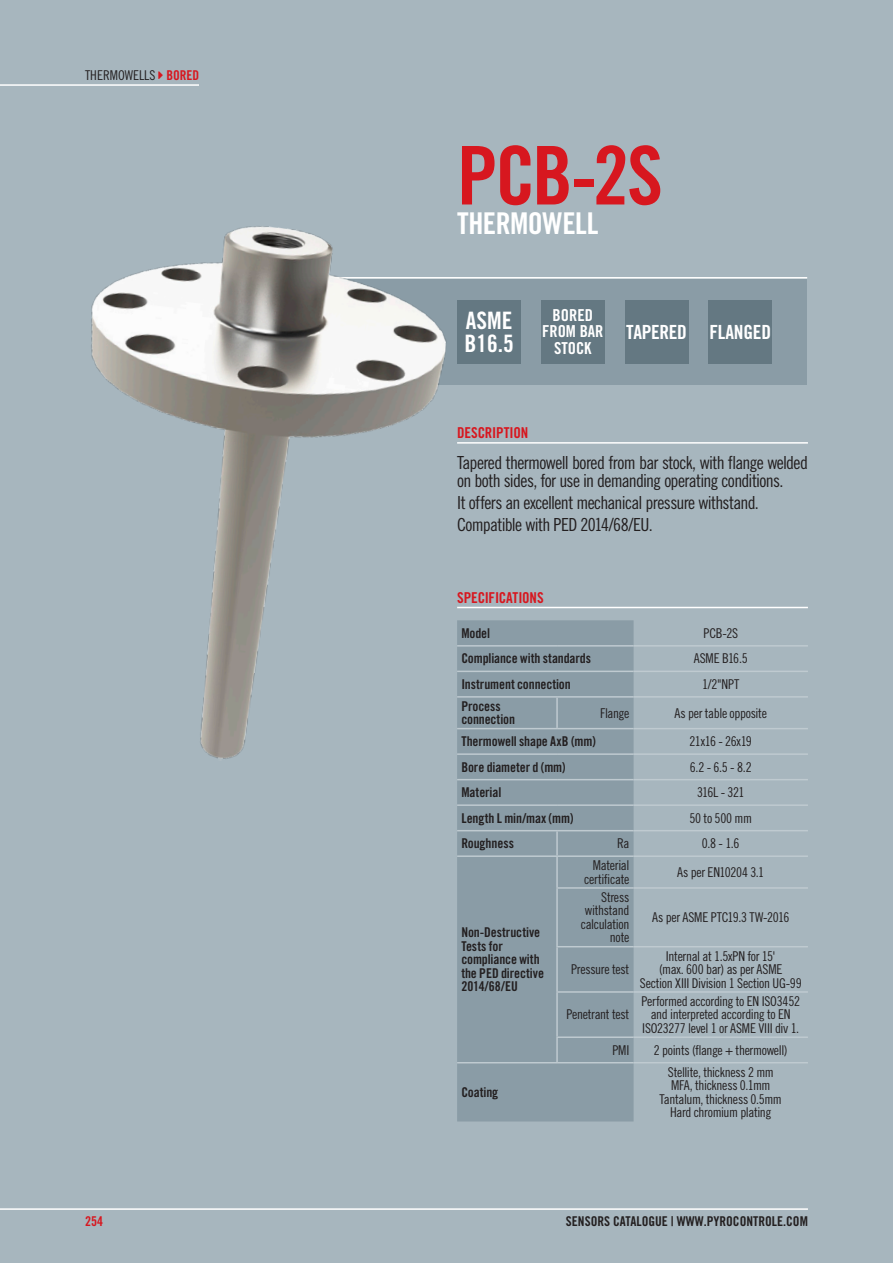
<style>
.page{position:relative;width:893px;height:1263px;background:#a7b6be}
.page>*{position:absolute;margin:0;border:0;box-sizing:border-box;transform-origin:0 0}
.Titre{font:81px "Trade Gothic LT Std Bd Cn 20";color:#d7171f}
.Sous-titre{font:30px "Trade Gothic LT Std Bd Cn 20";letter-spacing:-.015em;color:#fff}
.t1{font:24px "Trade Gothic LT Std Bd Cn 20";color:#fff}
.t2{font:19.5px "Trade Gothic LT Std Bd Cn 20";letter-spacing:-.015em;color:#fff}
.texte_description{font:18px/18px "Trade Gothic LT Std Cn 18";letter-spacing:-.04em;color:#231f20}
.t3{font:16.5px/16.5px "Trade Gothic LT Std Bd Cn 20";color:#fff;text-align:center}
.descriptif{font:15px "Trade Gothic LT Std Bd Cn 20";letter-spacing:-.015em;color:#d7171f}
.tablo_-_descriptif{font:13.5px/13.5px "Trade Gothic LT Std Cn 18";letter-spacing:-.025em;color:#231f20;text-align:right}
.tablo_-_caracteristi{font:13.5px/13.5px "Trade Gothic LT Std Bd Cn 20";letter-spacing:-.005em;color:#231f20}
.tablo_-_descriptif-2{font:13.5px "Trade Gothic LT Std Cn 18";color:#231f20}
.t4{font:13.5px "Trade Gothic LT Std Bd Cn 20";color:#d7171f}
.s1{font-family:"Trade Gothic LT Std Bd Cn 20";color:#d7171f}
</style>
<div class="page">
<hr style="left:0;top:1208px;width:808px;height:2px;background:#fff">
<hr style="left:0;top:84px;width:199px;height:2px;background:#fff">
<hr style="left:457px;top:442px;width:351px;height:2px;background:#fff">
<div style="left:261px;top:278px;width:546px;height:106px;background:#8a9ca6"></div>
<hr style="left:302px;top:277px;width:505px;height:1px;background:#fff">
<img style="left:91px;top:226px;width:367px;height:533px">
<hr style="left:457px;top:607px;width:351px;height:1px;background:#fff">
<div style="left:457px;top:620px;width:177px;height:501px;background:#8a9ca6"></div>
<hr style="left:457px;top:645px;width:100px;height:2px;background:#bfcad0">
<hr style="left:557px;top:645px;width:77px;height:2px;background:#bfcad0">
<hr style="left:634px;top:645px;width:174px;height:2px;background:#bfcad0">
<hr style="left:457px;top:671px;width:100px;height:1px;background:#bfcad0">
<hr style="left:557px;top:671px;width:77px;height:1px;background:#bfcad0">
<hr style="left:634px;top:671px;width:174px;height:1px;background:#bfcad0">
<hr style="left:457px;top:753px;width:100px;height:2px;background:#bfcad0">
<hr style="left:557px;top:753px;width:77px;height:2px;background:#bfcad0">
<hr style="left:634px;top:753px;width:174px;height:2px;background:#bfcad0">
<hr style="left:457px;top:779px;width:100px;height:1px;background:#bfcad0">
<hr style="left:557px;top:779px;width:77px;height:1px;background:#bfcad0">
<hr style="left:634px;top:779px;width:174px;height:1px;background:#bfcad0">
<hr style="left:457px;top:804px;width:100px;height:2px;background:#bfcad0">
<hr style="left:557px;top:804px;width:77px;height:2px;background:#bfcad0">
<hr style="left:634px;top:804px;width:174px;height:2px;background:#bfcad0">
<hr style="left:457px;top:696px;width:100px;height:2px;background:#bfcad0">
<hr style="left:457px;top:728px;width:100px;height:1px;background:#bfcad0">
<hr style="left:457px;top:830px;width:100px;height:1px;background:#bfcad0">
<hr style="left:457px;top:855px;width:100px;height:2px;background:#bfcad0">
<hr style="left:557px;top:696px;width:77px;height:2px;background:#bfcad0">
<hr style="left:634px;top:696px;width:174px;height:2px;background:#bfcad0">
<hr style="left:557px;top:728px;width:77px;height:1px;background:#bfcad0">
<hr style="left:634px;top:728px;width:174px;height:1px;background:#bfcad0">
<hr style="left:557px;top:830px;width:77px;height:1px;background:#bfcad0">
<hr style="left:634px;top:830px;width:174px;height:1px;background:#bfcad0">
<hr style="left:557px;top:855px;width:77px;height:2px;background:#bfcad0">
<hr style="left:634px;top:855px;width:174px;height:2px;background:#bfcad0">
<hr style="left:556px;top:887px;width:78px;height:2px;background:#bfcad0">
<hr style="left:634px;top:887px;width:174px;height:2px;background:#bfcad0">
<hr style="left:556px;top:946px;width:78px;height:1px;background:#bfcad0">
<hr style="left:634px;top:946px;width:174px;height:1px;background:#bfcad0">
<hr style="left:556px;top:991px;width:78px;height:2px;background:#bfcad0">
<hr style="left:634px;top:991px;width:174px;height:2px;background:#bfcad0">
<hr style="left:556px;top:1036px;width:78px;height:2px;background:#bfcad0">
<hr style="left:634px;top:1036px;width:174px;height:2px;background:#bfcad0">
<hr style="left:457px;top:1062px;width:100px;height:1px;background:#bfcad0">
<hr style="left:557px;top:1062px;width:77px;height:1px;background:#bfcad0">
<hr style="left:634px;top:1062px;width:174px;height:1px;background:#bfcad0">
<hr style="left:556px;top:698px;width:2px;height:30px;background:#bfcad0">
<hr style="left:556px;top:831px;width:2px;height:24px;background:#bfcad0">
<hr style="left:556px;top:857px;width:2px;height:30px;background:#bfcad0">
<hr style="left:556px;top:889px;width:2px;height:57px;background:#bfcad0">
<hr style="left:556px;top:947px;width:2px;height:44px;background:#bfcad0">
<hr style="left:556px;top:993px;width:2px;height:43px;background:#bfcad0">
<hr style="left:556px;top:1038px;width:2px;height:24px;background:#bfcad0">
<div style="left:457px;top:300px;width:64px;height:63px;background:#647882"></div>
<div style="left:625px;top:300px;width:63px;height:63px;background:#647882"></div>
<div style="left:541px;top:300px;width:64px;height:63px;background:#647882"></div>
<div style="left:708px;top:300px;width:64px;height:63px;background:#647882"></div>
<p class="tablo_-_descriptif-2" style="left:85px;top:67px;width:116px">THERMOWELLS <span class="s1">BORED</span></p>
<p class="Titre" style="left:457px;top:126px;width:207px">PCB-2S</p>
<p class="Sous-titre" style="left:457px;top:206px;width:143px">THERMOWELL</p>
<p class="t1" style="left:466px;top:306px;width:48px">ASME</p>
<p class="t1" style="left:464px;top:328px;width:51px">B16.5</p>
<p class="t3" style="left:542px;top:307px;width:63px">BORED<br>FROM BAR<br>STOCK</p>
<p class="t2" style="left:626px;top:320px;width:62px">TAPERED</p>
<p class="t2" style="left:709px;top:320px;width:63px">FLANGED</p>
<p class="descriptif" style="left:457px;top:423px;width:73px">DESCRIPTION</p>
<p class="texte_description" style="left:457px;top:453px;width:352px">Tapered thermowell bored from bar stock, with flange welded on both sides, for use in demanding operating conditions.</p>
<p class="texte_description" style="left:457px;top:493px;width:303px">It offers an excellent mechanical pressure withstand.</p>
<p class="texte_description" style="left:457px;top:515px;width:197px">Compatible with PED 2014/68/EU.</p>
<p class="descriptif" style="left:457px;top:588px;width:88px">SPECIFICATIONS</p>
<p class="tablo_-_caracteristi" style="left:461px;top:626px;width:30px">Model</p>
<p class="tablo_-_descriptif" style="left:703px;top:626px;width:36px">PCB-2S</p>
<p class="tablo_-_caracteristi" style="left:461px;top:652px;width:131px">Compliance with standards</p>
<p class="tablo_-_descriptif" style="left:694px;top:652px;width:55px">ASME B16.5</p>
<p class="tablo_-_caracteristi" style="left:461px;top:677px;width:111px">Instrument connection</p>
<p class="tablo_-_descriptif" style="left:702px;top:677px;width:39px">1/2"NPT</p>
<p class="tablo_-_caracteristi" style="left:461px;top:699px;width:55px">Process connection</p>
<p class="tablo_-_descriptif" style="left:600px;top:706px;width:31px">Flange</p>
<p class="tablo_-_descriptif" style="left:675px;top:706px;width:94px">As per table opposite</p>
<p class="tablo_-_caracteristi" style="left:461px;top:734px;width:136px">Thermowell shape AxB (mm)</p>
<p class="tablo_-_descriptif" style="left:689px;top:734px;width:64px">21x16 - 26x19</p>
<p class="tablo_-_caracteristi" style="left:461px;top:760px;width:106px">Bore diameter d (mm)</p>
<p class="tablo_-_descriptif" style="left:690px;top:760px;width:63px">6.2 - 6.5 - 8.2</p>
<p class="tablo_-_caracteristi" style="left:461px;top:786px;width:41px">Material</p>
<p class="tablo_-_descriptif" style="left:697px;top:785px;width:49px">316L - 321</p>
<p class="tablo_-_caracteristi" style="left:461px;top:811px;width:114px">Length L min/max (mm)</p>
<p class="tablo_-_descriptif" style="left:689px;top:811px;width:64px">50 to 500 mm</p>
<p class="tablo_-_caracteristi" style="left:461px;top:837px;width:54px">Roughness</p>
<p class="tablo_-_descriptif" style="left:617px;top:837px;width:14px">Ra</p>
<p class="tablo_-_descriptif" style="left:702px;top:837px;width:39px">0.8 - 1.6</p>
<p class="tablo_-_caracteristi" style="left:461px;top:926px;width:84px">Non-Destructive<br>Tests for compliance with the PED directive<br>2014/68/EU</p>
<p class="tablo_-_caracteristi" style="left:461px;top:1085px;width:38px">Coating</p>
<p class="tablo_-_descriptif" style="left:584px;top:858px;width:47px">Material certificate</p>
<p class="tablo_-_descriptif" style="left:677px;top:865px;width:89px">As per EN10204 3.1</p>
<p class="tablo_-_descriptif" style="left:581px;top:890px;width:50px">Stress withstand calculation note</p>
<p class="tablo_-_descriptif" style="left:652px;top:910px;width:139px">As per ASME PTC19.3 TW-2016</p>
<p class="tablo_-_descriptif" style="left:571px;top:962px;width:60px">Pressure test</p>
<p class="tablo_-_descriptif" style="left:566px;top:1008px;width:64px">Penetrant test</p>
<p class="tablo_-_descriptif" style="left:640px;top:949px;width:163px;text-align:center">Internal at 1.5xPN for 15'<br>(max. 600 bar) as per ASME<br>Section XIII Division 1 Section UG-99</p>
<p class="tablo_-_descriptif" style="left:641px;top:994px;width:160px;text-align:center">Performed according to EN ISO3452 and interpreted according to EN<br>ISO23277 level 1 or ASME VIII div 1.</p>
<p class="tablo_-_descriptif" style="left:612px;top:1043px;width:18px">PMI</p>
<p class="tablo_-_descriptif" style="left:654px;top:1043px;width:135px">2 points (flange + thermowell)</p>
<p class="tablo_-_descriptif" style="left:668px;top:1065px;width:108px">Stellite, thickness 2 mm</p>
<p class="tablo_-_descriptif" style="left:671px;top:1078px;width:101px">MFA, thickness 0.1mm</p>
<p class="tablo_-_descriptif" style="left:660px;top:1092px;width:124px">Tantalum, thickness 0.5mm</p>
<p class="tablo_-_descriptif" style="left:670px;top:1105px;width:103px">Hard chromium plating</p>
<p class="t4" style="left:85px;top:1213px;width:19px">254</p>
<p class="tablo_-_caracteristi" style="left:566px;top:1215px;width:243px">SENSORS CATALOGUE | WWW.PYROCONTROLE.COM</p>
</div>
